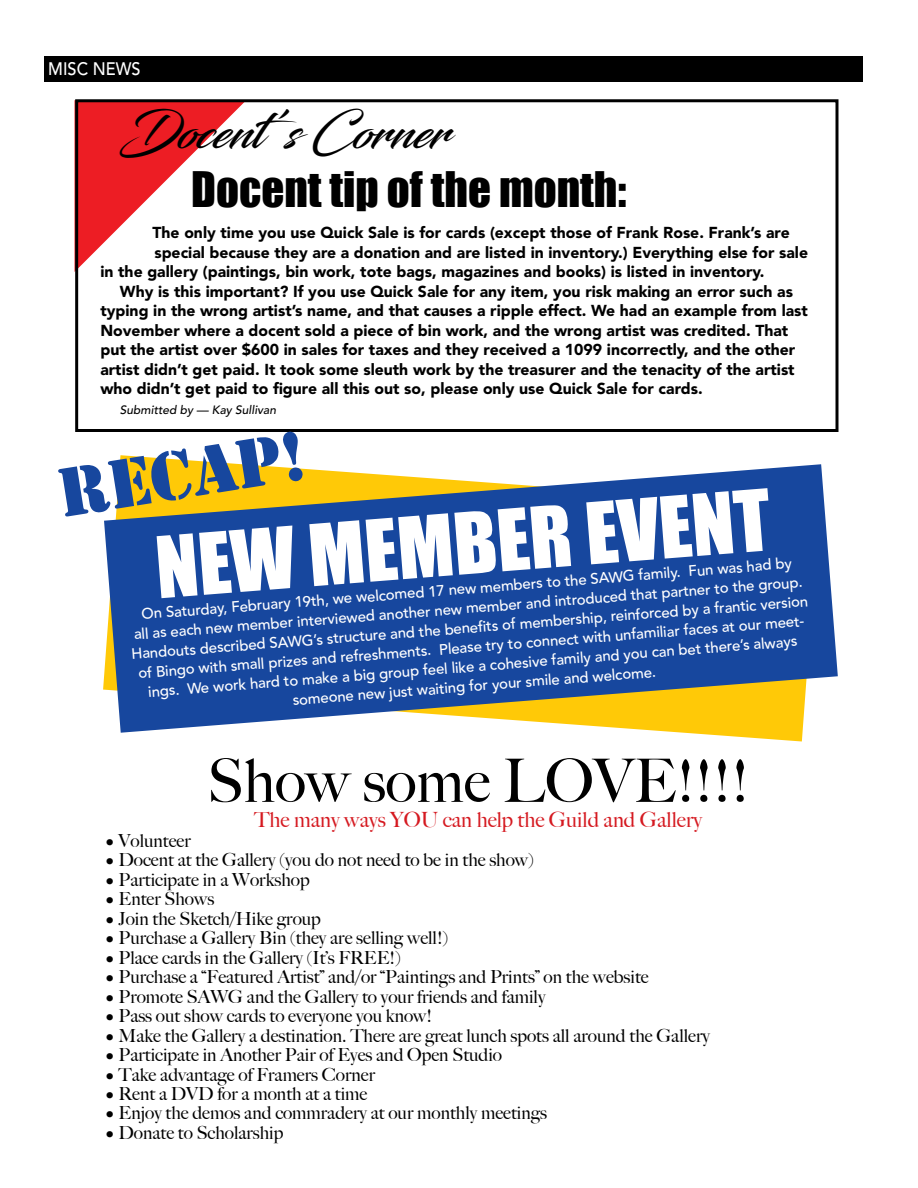
<style>
.page{position:relative;width:918px;height:1188px;background:#fff}
.page>*{position:absolute;margin:0;border:0;box-sizing:border-box;transform-origin:0 0}
.t1{font:78.6px "Impact";color:#fff}
.t2{font:72px "Stencil";color:#17479e}
.t3{font:500 60px "Big Caslon";color:#000}
.t4{font:48px "Blacksword";color:#000}
.t5{font:45px "Impact";color:#000}
.t6{font:500 21px "Big Caslon";color:#d51920}
.t7{font:500 18px "Big Caslon";color:#000}
.t8{font:500 18px "Avenir LT Std";color:#fff;scale:.91 1}
.t9{font:900 15.75px "Avenir LT Std";color:#000}
.t10{font:500 15px/19.5px "Avenir LT Std";color:#fff;text-align:center}
.t11{font:italic 500 12px "Avenir LT Std";color:#000}
</style>
<div class="page">
<div style="left:44px;top:56px;width:819px;height:26px;background:#000"></div>
<svg style="left:103px;top:455px;width:700px;height:286px"></svg>
<svg style="left:104px;top:464px;width:734px;height:269px;background:#4b6993"></svg>
<svg style="left:79px;top:103px;width:165px;height:165px"></svg>
<div style="left:75px;top:99px;width:763px;height:333px;border:3px solid #000"></div>
<p class="t8" style="left:48px;top:59px;width:103px">MISC NEWS</p>
<h3 class="t4" style="left:120px;top:104px;width:332px">Docent’s Corner</h3>
<h3 class="t5" style="left:191px;top:154px;width:437px">Docent tip of the month:</h3>
<p class="t9" style="left:153px;top:223px;width:639px">The only time you use Quick Sale is for cards (except those of Frank Rose. Frank’s are</p>
<p class="t9" style="left:154px;top:243px;width:655px">special because they are a donation and are listed in inventory.) Everything else for sale</p>
<p class="t9" style="left:100px;top:262px;width:666px">in the gallery (paintings, bin work, tote bags, magazines and books) is listed in inventory.</p>
<p class="t9" style="left:120px;top:282px;width:675px">Why is this important? If you use Quick Sale for any item, you risk making an error such as</p>
<p class="t9" style="left:100px;top:301px;width:709px">typing in the wrong artist’s name, and that causes a ripple effect. We had an example from last</p>
<p class="t9" style="left:100px;top:321px;width:689px">November where a docent sold a piece of bin work, and the wrong artist was credited. That</p>
<p class="t9" style="left:100px;top:340px;width:696px">put the artist over $600 in sales for taxes and they received a 1099 incorrectly, and the other</p>
<p class="t9" style="left:100px;top:360px;width:696px">artist didn’t get paid. It took some sleuth work by the treasurer and the tenacity of the artist</p>
<p class="t9" style="left:100px;top:379px;width:604px">who didn’t get paid to figure all this out so, please only use Quick Sale for cards.</p>
<p class="t11" style="left:120px;top:403px;width:158px">Submitted by — Kay Sullivan</p>
<h2 class="t2" style="left:52px;top:453px;width:251px;rotate:-9deg">RECAP!</h2>
<h1 class="t1" style="left:151px;top:510px;width:618px;rotate:-5deg">NEW MEMBER EVENT</h1>
<p class="t10" style="left:127px;top:609px;width:680px;rotate:-5deg">On Saturday, February 19th, we welcomed 17 new members to the SAWG family. Fun was had by<br>all as each new member interviewed another new member and introduced that partner to the group.<br>Handouts described SAWG’s structure and the benefi ts of membership, reinforced by a frantic version of Bingo with small prizes and refreshments. Please try to connect with unfamiliar faces at our meet&shy;ings. We work hard to make a big group feel like a cohesive family and you can bet there’s always someone new just waiting for your smile and welcome.</p>
<h3 class="t3" style="left:207px;top:731px;width:543px">Show some LOVE!!!!</h3>
<h3 class="t6" style="left:254px;top:802px;width:450px">The many ways YOU can help the Guild and Gallery</h3>
<p class="t7" style="left:105px;top:825px;width:88px">• Volunteer</p>
<p class="t7" style="left:105px;top:845px;width:431px">• Docent at the Gallery (you do not need to be in the show)</p>
<p class="t7" style="left:105px;top:864px;width:206px">• Participate in a Workshop</p>
<p class="t7" style="left:105px;top:884px;width:111px">• Enter Shows</p>
<p class="t7" style="left:105px;top:903px;width:218px">• Join the Sketch/Hike group</p>
<p class="t7" style="left:105px;top:923px;width:345px">• Purchase a Gallery Bin (they are selling well!)</p>
<p class="t7" style="left:105px;top:942px;width:297px">• Place cards in the Gallery (It’s FREE!)</p>
<p class="t7" style="left:105px;top:962px;width:545px">• Purchase a “Featured Artist” and/or “Paintings and Prints” on the website</p>
<p class="t7" style="left:105px;top:981px;width:442px">• Promote SAWG and the Gallery to your friends and family</p>
<p class="t7" style="left:105px;top:1001px;width:329px">• Pass out show cards to everyone you know!</p>
<p class="t7" style="left:105px;top:1020px;width:607px">• Make the Gallery a destination. There are great lunch spots all around the Gallery</p>
<p class="t7" style="left:105px;top:1040px;width:399px">• Participate in Another Pair of Eyes and Open Studio</p>
<p class="t7" style="left:105px;top:1059px;width:272px">• Take advantage of Framers Corner</p>
<p class="t7" style="left:105px;top:1079px;width:264px">• Rent a DVD for a month at a time</p>
<p class="t7" style="left:105px;top:1098px;width:444px">• Enjoy the demos and commradery at our monthly meetings</p>
<p class="t7" style="left:105px;top:1118px;width:180px">• Donate to Scholarship</p>
</div>
